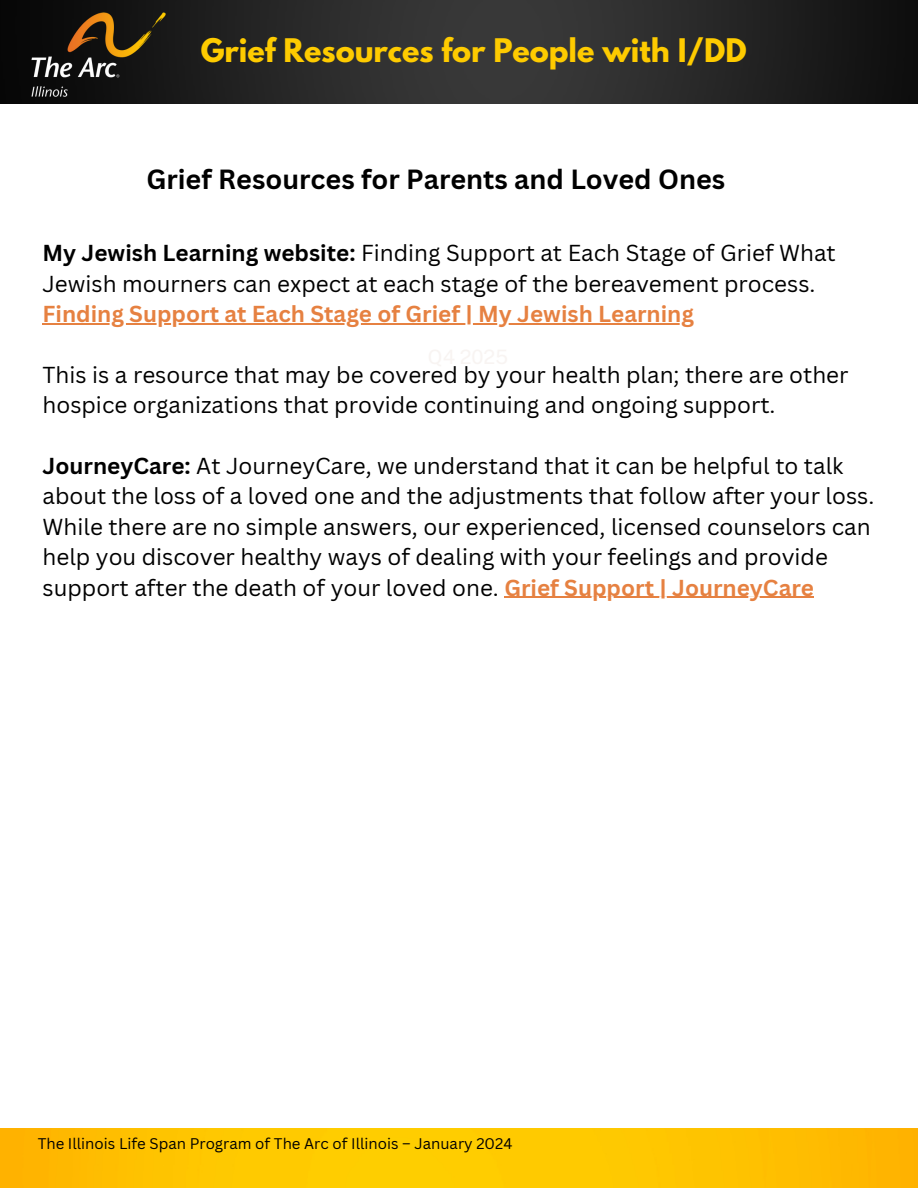
<style>
.page{position:relative;width:918px;height:1188px;background:#fff}
.page>*{position:absolute;margin:0;border:0;box-sizing:border-box;transform-origin:0 0}
.t1{font:700 28.8px "League Spartan";color:#fecb00}
.t2{font:700 27px "Canva Sans";color:#000}
.t3{font:22.5px/30.3px "Canva Sans";color:#000}
.t4{font:700 22.5px "Canva Sans";color:#e68141}
.t5{font:15px "Canva Sans";color:#000}
.s1{font-weight:700}
.s2{font-weight:700;color:#e68141}
</style>
<div class="page">
<img style="left:0;top:1128px;width:918px;height:60px">
<img style="left:0;top:0;width:918px;height:103px">
<img style="left:12px;top:0;width:173px;height:104px">
<hr style="left:43px;top:323px;width:651px;height:1px;background:#e68141">
<hr style="left:504px;top:597px;width:310px;height:1px;background:#e68141">
<p class="t1" style="left:201px;top:36px;width:547px">Grief Resources for People with I/DD</p>
<p class="t2" style="left:146px;top:160px;width:580px">Grief Resources for Parents and Loved Ones</p>
<h1 class="t3" style="left:43px;top:238px;width:795px"><span class="s1">My Jewish Learning website:</span> Finding Support at Each Stage of Grief What<br>Jewish mourners can expect at each stage of the bereavement process.</h1>
<h2 class="t4" style="left:43px;top:298px;width:653px">Finding Support at Each Stage of Grief | My Jewish Learning</h2>
<h2 class="t3" style="left:43px;top:359px;width:808px">This is a resource that may be covered by your health plan; there are other hospice organizations that provide continuing and ongoing support.</h2>
<h2 class="t3" style="left:43px;top:450px;width:803px"><span class="s1">JourneyCare:</span> At JourneyCare, we understand that it can be helpful to talk</h2>
<h2 class="t3" style="left:43px;top:481px;width:833px">about the loss of a loved one and the adjustments that follow after your loss.<br>While there are no simple answers, our experienced, licensed counselors can help you discover healthy ways of dealing with your feelings and provide support after the death of your loved one. <span class="s2">Grief Support | JourneyCare</span></h2>
<h3 class="t5" style="left:38px;top:1133px;width:476px">The Illinois Life Span Program of The Arc of Illinois – January 2024</h3>
</div>
